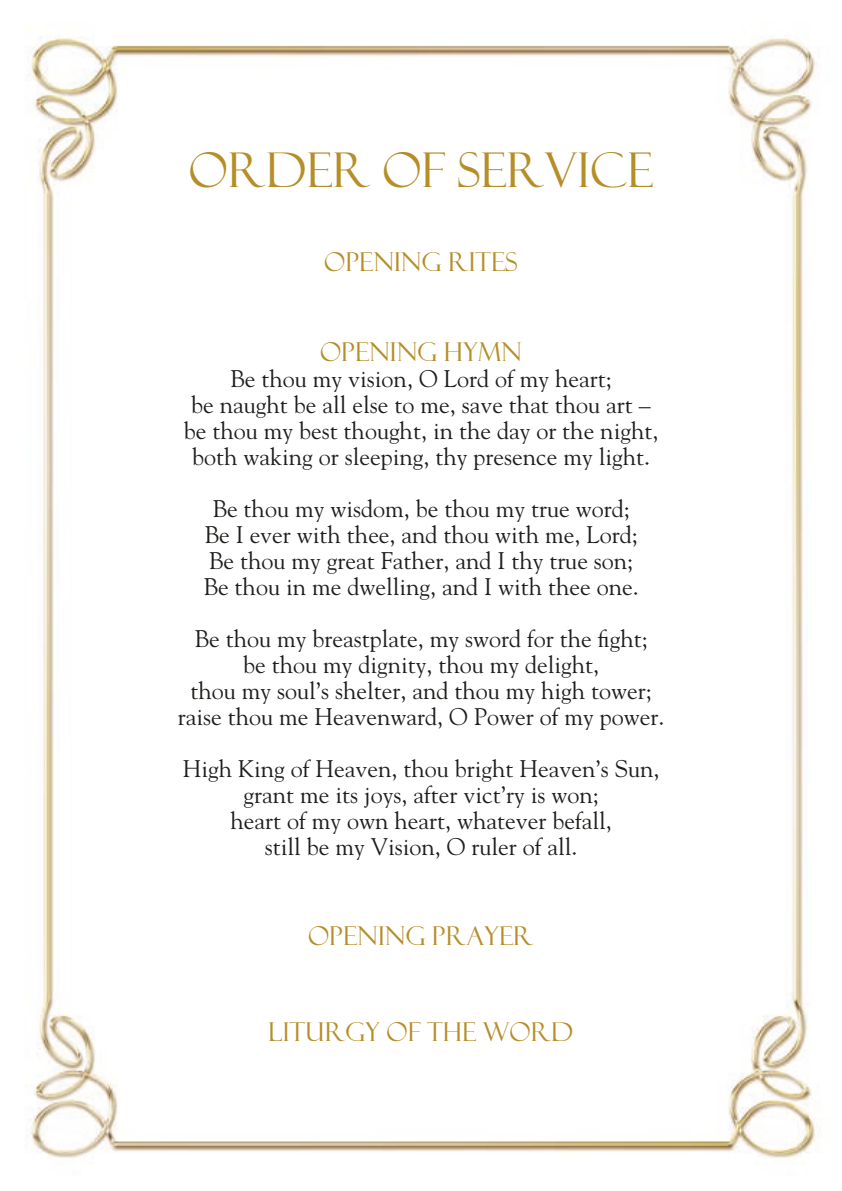
<style>
.page{position:relative;width:842px;height:1191px;background:#fff}
.page>*{position:absolute;margin:0;border:0;box-sizing:border-box;transform-origin:0 0}
.t1{font:48px "Felix Titling";color:#b58e28}
.t2{font:26px "Felix Titling";color:#b58e28}
.t3{font:24px/26px "Goudy";color:#1d1d1b;text-align:center}
</style>
<div class="page">
<img style="left:25px;top:28px;width:791px;height:1131px">
<h1 class="t1" style="left:189px;top:142px;width:466px">ORDER OF SERVICE</h1>
<p class="t2" style="left:324px;top:246px;width:195px">OPENING RITES</p>
<p class="t2" style="left:320px;top:336px;width:203px">OPENING HYMN</p>
<p class="t3" style="left:184px;top:365px;width:476px">Be thou my vision, O Lord of my heart;<br>be naught be all else to me, save that thou art – be thou my best thought, in the day or the night, both waking or sleeping, thy presence my light.</p>
<p class="t3" style="left:203px;top:495px;width:437px">Be thou my wisdom, be thou my true word; Be I ever with thee, and thou with me, Lord; Be thou my great Father, and I thy true son; Be thou in me dwelling, and I with thee one.</p>
<p class="t3" style="left:178px;top:625px;width:488px">Be thou my breastplate, my sword for the fight;<br>be thou my dignity, thou my delight,<br>thou my soul’s shelter, and thou my high tower; raise thou me Heavenward, O Power of my power.</p>
<p class="t3" style="left:183px;top:755px;width:478px">High King of Heaven, thou bright Heaven’s Sun, grant me its joys, after vict’ry is won;<br>heart of my own heart, whatever befall,<br>still be my Vision, O ruler of all.</p>
<p class="t2" style="left:308px;top:920px;width:227px">OPENING PRAYER</p>
<p class="t2" style="left:269px;top:1016px;width:306px">LITURGY OF THE WORD</p>
</div>
